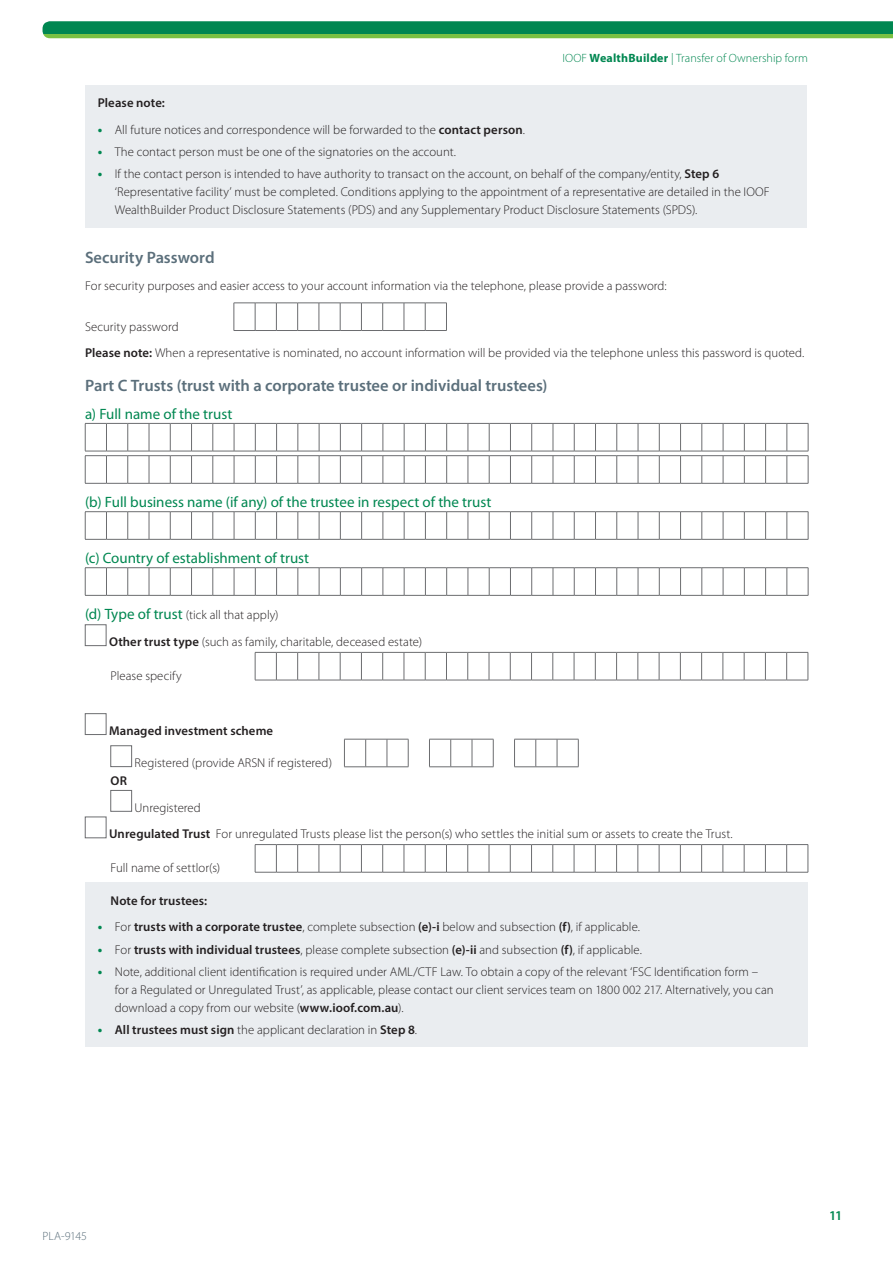
<style>
.page{position:relative;width:893px;height:1263px;background:#fff}
.page>*{position:absolute;margin:0;border:0;box-sizing:border-box;transform-origin:0 0}
.t1{font:600 16.5px "Myriad Pro";letter-spacing:-.005em;color:#5b6f7b}
.t2{font:15px "Myriad Pro";color:#008751}
.t3{font:600 13.5px "Myriad Pro";color:#008751}
.t4{font:300 12.75px/18px "Myriad Pro";letter-spacing:.005em;color:#231f20}
.t5{font:600 12.75px "Myriad Pro";letter-spacing:.01em;color:#231f20}
.t6{font:300 12px "Myriad Pro";letter-spacing:.01em;color:#008751}
.t7{font:300 12px "Myriad Pro";letter-spacing:-.025em;color:#5b6f7b}
.s1{font-weight:700}
.s2{font-weight:700;font-size:13.5px;color:#008751}
.s3{font-weight:600}
.s4{font-weight:400;font-size:15px;color:#008751}
</style>
<div class="page">
<svg style="left:43px;top:21px;width:850px;height:17px;background:#209650"></svg>
<div style="left:85px;top:85px;width:721px;height:142px;background:#eaedf0"></div>
<svg style="left:233px;top:303px;width:214px;height:28px"></svg>
<svg style="left:85px;top:423px;width:724px;height:61px"></svg>
<svg style="left:85px;top:511px;width:724px;height:29px"></svg>
<svg style="left:85px;top:567px;width:724px;height:29px"></svg>
<div style="left:85px;top:624px;width:21px;height:22px;background:#fff;border:1px solid #6c6d70"></div>
<svg style="left:254px;top:652px;width:555px;height:29px"></svg>
<div style="left:85px;top:713px;width:21px;height:22px;background:#fff;border:1px solid #6c6d70"></div>
<svg style="left:132px;top:739px;width:447px;height:28px"></svg>
<div style="left:111px;top:745px;width:21px;height:22px;background:#fff;border:1px solid #6c6d70"></div>
<div style="left:111px;top:790px;width:21px;height:21px;background:#fff;border:1px solid #6c6d70"></div>
<div style="left:85px;top:817px;width:21px;height:21px;background:#fff;border:1px solid #6c6d70"></div>
<svg style="left:254px;top:844px;width:555px;height:29px"></svg>
<div style="left:85px;top:883px;width:723px;height:164px;background:#eaedf0"></div>
<p class="t6" style="left:563px;top:51px;width:247px">IOOF <span class="s1">WealthBuilder</span> | Transfer of Ownership form</p>
<p class="t5" style="left:98px;top:95px;width:69px">Please note:</p>
<p class="t4" style="left:98px;top:120px;width:429px"><span class="s2">•</span> All future notices and correspondence will be forwarded to the <span class="s3">contact person</span>.</p>
<p class="t4" style="left:98px;top:143px;width:360px"><span class="s2">•</span> The contact person must be one of the signatories on the account.</p>
<p class="t4" style="left:115px;top:165px;width:656px;text-indent:-17px"><span class="s2">•</span> If the contact person is intended to have authority to transact on the account, on behalf of the company/entity, <span class="s3">Step 6 </span>‘Representative facility’ must be completed. Conditions applying to the appointment of a representative are detailed in the IOOF<br>WealthBuilder Product Disclosure Statements (PDS) and any Supplementary Product Disclosure Statements (SPDS).</p>
<p class="t1" style="left:85px;top:247px;width:131px">Security Password</p>
<p class="t4" style="left:85px;top:277px;width:583px">For security purposes and easier access to your account information via the telephone, please provide a password:</p>
<p class="t4" style="left:85px;top:313px;width:721px;line-height:26.7px">Security password<br><span class="s3">Please note:</span> When a representative is nominated, no account information will be provided via the telephone unless this password is quoted.</p>
<p class="t1" style="left:85px;top:375px;width:464px">Part C Trusts (trust with a corporate trustee or individual trustees)</p>
<p class="t2" style="left:85px;top:405px;width:149px">a) Full name of the trust</p>
<p class="t2" style="left:85px;top:493px;width:408px">(b) Full business name (if any) of the trustee in respect of the trust</p>
<p class="t2" style="left:85px;top:549px;width:226px">(c) Country of establishment of trust</p>
<p class="t4" style="left:109px;top:602px;width:314px;line-height:26.5px;text-indent:-24px"><span class="s4">(d) Type of trust</span> (tick all that apply)<br><span class="s3">Other trust type</span> (such as family, charitable, deceased estate)</p>
<p class="t4" style="left:111px;top:667px;width:73px">Please specify</p>
<p class="t5" style="left:109px;top:722px;width:166px">Managed investment scheme</p>
<p class="t4" style="left:135px;top:753px;width:199px">Registered (provide ARSN if registered)</p>
<p class="t5" style="left:111px;top:773px;width:18px">OR</p>
<p class="t4" style="left:109px;top:794px;width:625px;line-height:26.5px;text-indent:26px">Unregistered<br><span class="s3">Unregulated Trust</span> For unregulated Trusts please list the person(s) who settles the initial sum or assets to create the Trust.</p>
<p class="t4" style="left:111px;top:859px;width:111px">Full name of settlor(s)</p>
<p class="t5" style="left:111px;top:892px;width:98px">Note for trustees:</p>
<p class="t4" style="left:98px;top:918px;width:544px"><span class="s2">•</span> For <span class="s3">trusts with a corporate trustee</span>, complete subsection <span class="s3">(e)-i</span> below and subsection <span class="s3">(f)</span>, if applicable.</p>
<p class="t4" style="left:98px;top:940px;width:546px"><span class="s2">•</span> For <span class="s3">trusts with individual trustees</span>, please complete subsection <span class="s3">(e)-ii</span> and subsection <span class="s3">(f)</span>, if applicable.</p>
<p class="t4" style="left:115px;top:963px;width:660px;text-indent:-17px"><span class="s2">•</span> Note, additional client identification is required under AML/CTF Law. To obtain a copy of the relevant ‘FSC Identification form – for a Regulated or Unregulated Trust’, as applicable, please contact our client services team on 1800 002 217. Alternatively, you can download a copy from our website (<span class="s3">www.ioof.com.au</span>).</p>
<p class="t4" style="left:98px;top:1021px;width:321px"><span class="s2">•</span> <span class="s3">All trustees must sign</span> the applicant declaration in <span class="s3">Step 8</span>.</p>
<p class="t7" style="left:43px;top:1229px;width:46px">PLA-9145</p>
<p class="t3" style="left:829px;top:1207px;width:15px">11</p>
</div>
